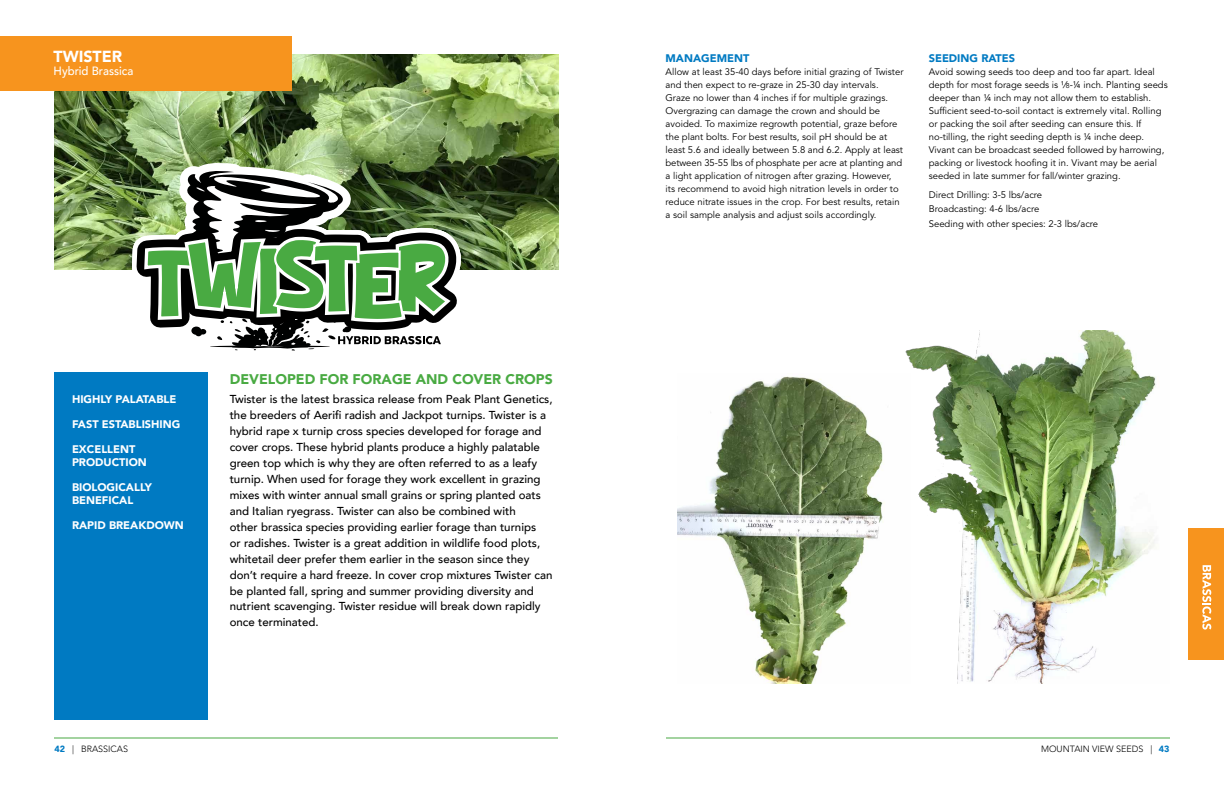
<style>
.page{position:relative;width:1224px;height:792px;background:#fff}
.page>*{position:absolute;margin:0;border:0;box-sizing:border-box;transform-origin:0 0}
.t1{font:900 16px "Avenir 95";color:#fff}
.t2{font:900 14px "Avenir 95";color:#49aa42}
.t3{font:500 12px "Avenir";color:#fff;scale:.95 1}
.t4{font:500 11.5px/16px "Avenir";color:#000}
.t5{font:900 11px/13px "Avenir 95";color:#fff}
.t6{font:900 11px "Avenir 95";color:#007ac2}
.t7{font:9.5px/13px "Avenir";color:#000}
.t8{font:300 9px "Avenir";color:#000}
.s1{font-size:7px}
.s2{font-family:"Avenir 95";font-weight:900;color:#007ac2}
</style>
<div class="page">
<div style="left:54px;top:373px;width:154px;height:347px;background:#007ac2"></div>
<hr style="left:666px;top:738px;width:504px;height:1px;background:#48a842">
<hr style="left:54px;top:738px;width:504px;height:1px;background:#48a842">
<div style="left:1188px;top:528px;width:36px;height:132px;background:#f7941e"></div>
<svg style="left:1202px;top:565px;width:9px;height:65px"></svg>
<img style="left:54px;top:54px;width:505px;height:96px">
<div style="left:0;top:36px;width:292px;height:54px;background:#f7941e"></div>
<svg style="left:154px;top:136px;width:152px;height:14px;background:#759357"></svg>
<svg style="left:54px;top:150px;width:505px;height:223px"></svg>
<img style="left:905px;top:331px;width:251px;height:353px">
<img style="left:677px;top:373px;width:233px;height:311px">
<h1 class="t1" style="left:54px;top:47px;width:70px">TWISTER</h1>
<p class="t3" style="left:54px;top:61px;width:85px">Hybrid Brassica</p>
<p class="t5" style="left:72px;top:392px;width:106px">HIGHLY PALATABLE</p>
<p class="t5" style="left:72px;top:417px;width:110px">FAST ESTABLISHING</p>
<p class="t5" style="left:72px;top:442px;width:76px">EXCELLENT<br>PRODUCTION</p>
<p class="t5" style="left:72px;top:480px;width:81px">BIOLOGICALLY<br>BENEFICAL</p>
<p class="t5" style="left:72px;top:518px;width:113px">RAPID BREAKDOWN</p>
<h2 class="t2" style="left:230px;top:370px;width:324px">DEVELOPED FOR FORAGE AND COVER CROPS</h2>
<p class="t4" style="left:230px;top:390px;width:324px">Twister is the latest brassica release from Peak Plant Genetics, the breeders of Aerifi radish and Jackpot turnips. Twister is a hybrid rape x turnip cross species developed for forage and cover crops. These hybrid plants produce a highly palatable green top which is why they are often referred to as a leafy turnip. When used for forage they work excellent in grazing mixes with winter annual small grains or spring planted oats and Italian ryegrass. Twister can also be combined with<br>other brassica species providing earlier forage than turnips<br>or radishes. Twister is a great addition in wildlife food plots, whitetail deer prefer them earlier in the season since they don’t require a hard freeze. In cover crop mixtures Twister can be planted fall, spring and summer providing diversity and nutrient scavenging. Twister residue will break down rapidly once terminated.</p>
<p class="t6" style="left:666px;top:52px;width:85px">MANAGEMENT</p>
<p class="t7" style="left:666px;top:66px;width:239px">Allow at least 35-40 days before initial grazing of Twister and then expect to re-graze in 25-30 day intervals.<br>Graze no lower than 4 inches if for multiple grazings.<br>Overgrazing can damage the crown and should be avoided. To maximize regrowth potential, graze before the plant bolts. For best results, soil pH should be at least 5.6 and ideally between 5.8 and 6.2. Apply at least between 35-55 lbs of phosphate per acre at planting and a light application of nitrogen after grazing. However,<br>its recommend to avoid high nitration levels in order to reduce nitrate issues in the crop. For best results, retain a soil sample analysis and adjust soils accordingly.</p>
<p class="t6" style="left:929px;top:52px;width:88px">SEEDING RATES</p>
<p class="t7" style="left:929px;top:66px;width:241px">Avoid sowing seeds too deep and too far apart. Ideal depth for most forage seeds is ¹⁄<span class="s1">8</span>-¼ inch. Planting seeds deeper than ¼ inch may not allow them to establish.<br>Sufficient seed-to-soil contact is extremely vital. Rolling or packing the soil after seeding can ensure this. If no-tilling, the right seeding depth is ¼ inche deep.<br>Vivant can be broadcast seeded followed by harrowing, packing or livestock hoofing it in. Vivant may be aerial seeded in late summer for fall/winter grazing.</p>
<p class="t7" style="left:929px;top:188px;width:171px;line-height:14.4px">Direct Drilling: 3-5 lbs/acre<br>Broadcasting: 4-6 lbs/acre<br>Seeding with other species: 2-3 lbs/acre</p>
<p class="t8" style="left:54px;top:743px;width:75px"><span class="s2">42</span> | BRASSICAS</p>
<p class="t8" style="left:1041px;top:743px;width:130px">MOUNTAIN VIEW SEEDS | <span class="s2">43</span></p>
</div>
